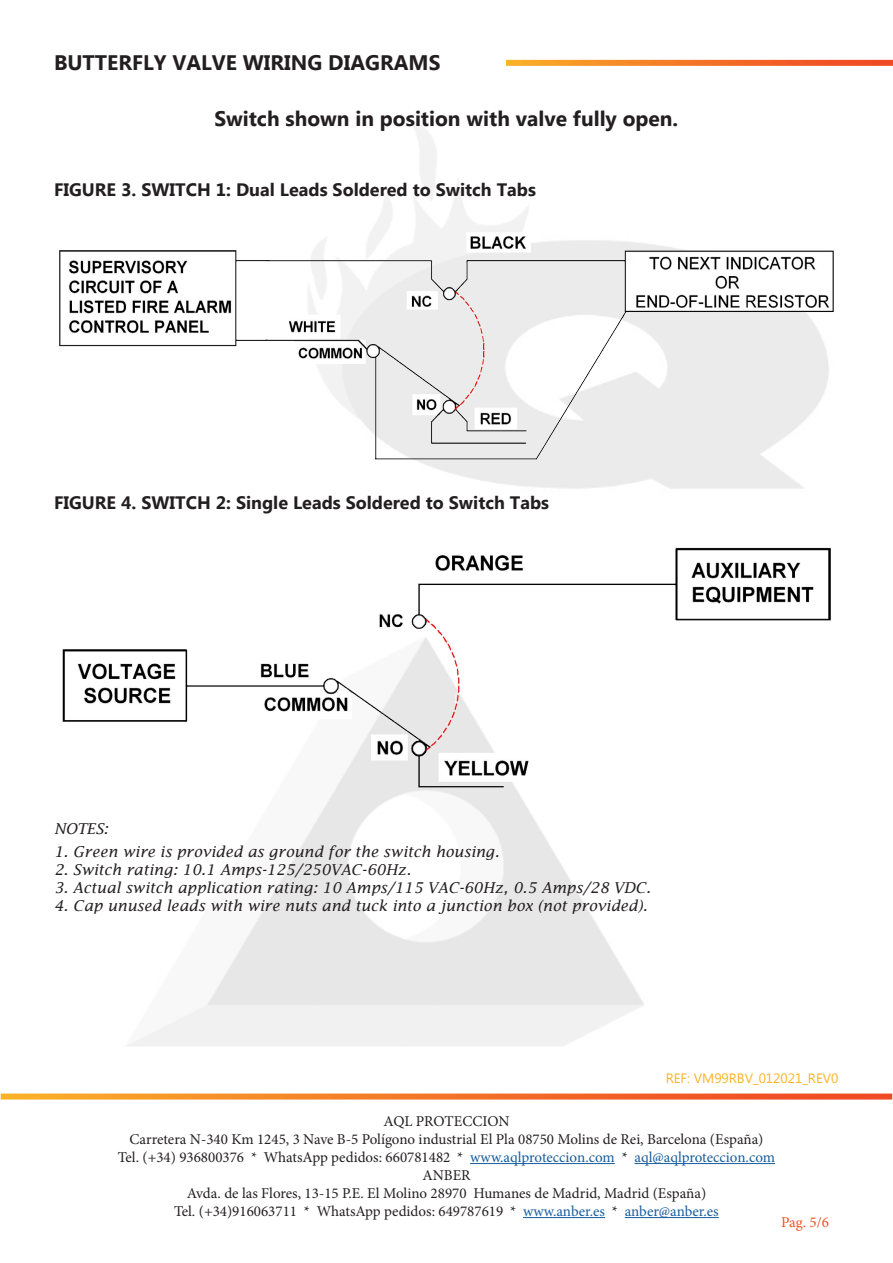
<style>
.page{position:relative;width:893px;height:1263px;background:#fff}
.page>*{position:absolute;margin:0;border:0;box-sizing:border-box;transform-origin:0 0}
.t1{font:700 21px "Microsoft New Tai Lue";color:#231f20}
.t2{font:700 18px "Microsoft New Tai Lue";color:#231f20}
.t3{font:15px/18px "Minion Pro";color:#231f20;text-align:center}
.t4{font:italic 15px "Lucida Fax";color:#231f20}
.t5{font:15px "Minion Pro";color:#f05126}
.t6{font:13.5px "Microsoft New Tai Lue";color:#fcb325}
.s1{color:#175d9e}
</style>
<div class="page">
<img style="left:79px;top:121px;width:772px;height:1044px">
<svg style="left:1px;top:1093px;width:891px;height:6px;background:#f4823a"></svg>
<hr style="left:470px;top:1163px;width:145px;height:1px;background:#175d9e">
<hr style="left:634px;top:1163px;width:141px;height:1px;background:#175d9e">
<hr style="left:523px;top:1217px;width:82px;height:1px;background:#175d9e">
<hr style="left:625px;top:1217px;width:94px;height:1px;background:#175d9e">
<svg style="left:506px;top:60px;width:387px;height:6px;background:#f4792b"></svg>
<img style="left:59px;top:232px;width:774px;height:228px">
<img style="left:63px;top:545px;width:767px;height:242px">
<h1 class="t1" style="left:54px;top:50px;width:388px">BUTTERFLY VALVE WIRING DIAGRAMS</h1>
<h1 class="t1" style="left:214px;top:107px;width:465px">Switch shown in position with valve fully open.</h1>
<p class="t2" style="left:54px;top:180px;width:483px">FIGURE 3. SWITCH 1: Dual Leads Soldered to Switch Tabs</p>
<p class="t2" style="left:54px;top:492px;width:497px">FIGURE 4. SWITCH 2: Single Leads Soldered to Switch Tabs</p>
<p class="t4" style="left:54px;top:820px;width:56px">NOTES:</p>
<p class="t4" style="left:54px;top:843px;width:447px">1. Green wire is provided as ground for the switch housing.</p>
<p class="t4" style="left:54px;top:861px;width:359px">2. Switch rating: 10.1 Amps-125/250VAC-60Hz.</p>
<p class="t4" style="left:54px;top:879px;width:598px">3. Actual switch application rating: 10 Amps/115 VAC-60Hz, 0.5 Amps/28 VDC.</p>
<p class="t4" style="left:54px;top:897px;width:595px">4. Cap unused leads with wire nuts and tuck into a junction box (not provided).</p>
<p class="t6" style="left:666px;top:1071px;width:174px">REF: VM99RBV_012021_REV0</p>
<p class="t3" style="left:118px;top:1112px;width:659px">AQL PROTECCION<br>Carretera N-340 Km 1245, 3 Nave B-5 Polígono industrial El Pla 08750 Molins de Rei, Barcelona (España)<br>Tel. (+34) 936800376 * WhatsApp pedidos: 660781482 * <span class="s1">www.aqlproteccion.com</span> * <span class="s1">aql@aqlproteccion.com </span>ANBER<br>Avda. de las Flores, 13-15 P.E. El Molino 28970 Humanes de Madrid, Madrid (España)<br>Tel. (+34)916063711 * WhatsApp pedidos: 649787619 * <span class="s1">www.anber.es</span> * <span class="s1">anber@anber.es</span></p>
<p class="t5" style="left:781px;top:1212px;width:49px">Pag. 5/6</p>
</div>
